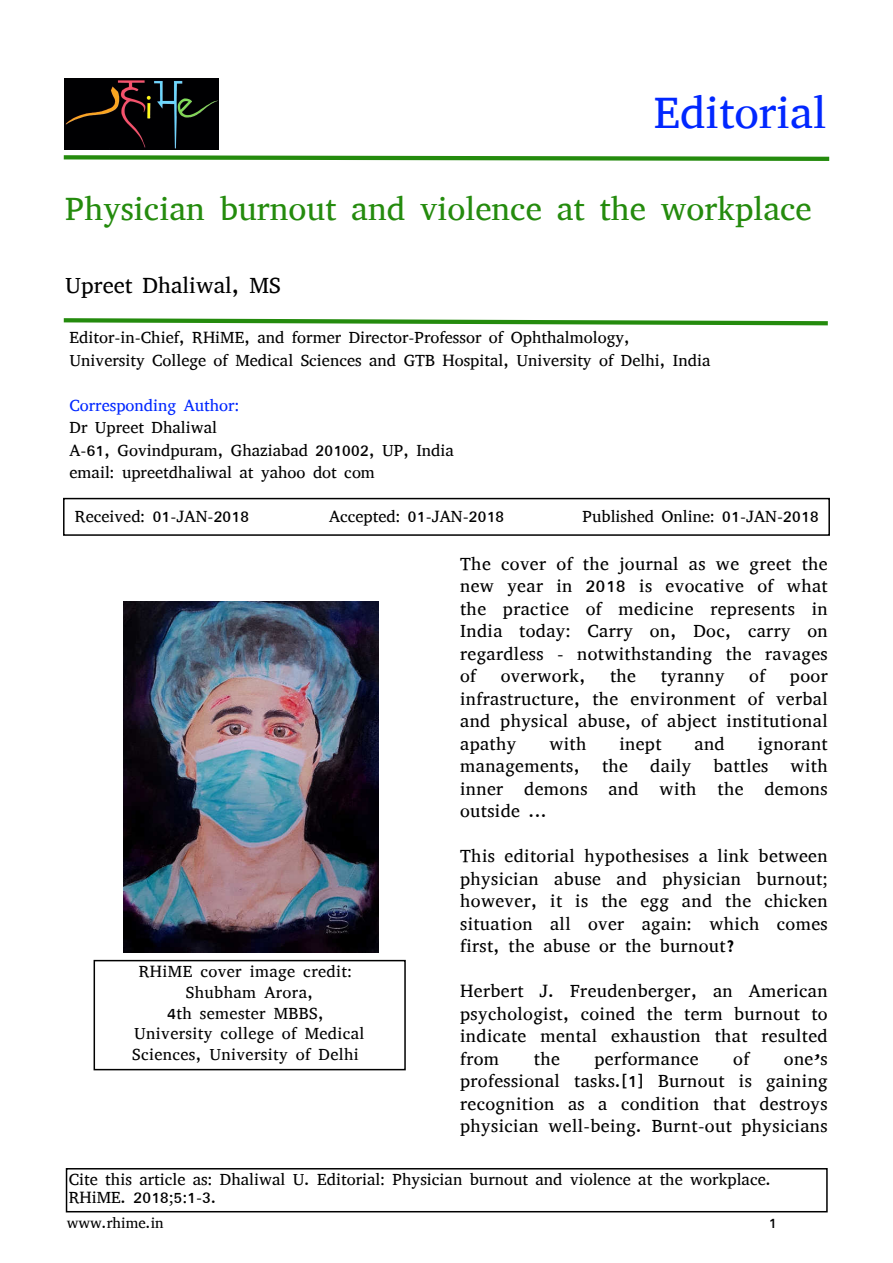
<style>
.page{position:relative;width:893px;height:1263px;background:#fff}
.page>*{position:absolute;margin:0;border:0;box-sizing:border-box;transform-origin:0 0}
.t1{font:45px "Abyssinica SIL";color:#0127ff}
.t2{font:33px "Abyssinica SIL";color:#248b0d}
.t3{font:22.5px "Abyssinica SIL";color:#000}
.t4{font:18px/22.5px "Abyssinica SIL";letter-spacing:.02em;color:#000;text-align:justify}
.t5{font:16.5px/22.5px "Abyssinica SIL";color:#000}
.t6{font:16.5px/20.7px "Abyssinica SIL";letter-spacing:.02em;color:#000;text-align:center}
.t7{font:16.5px "Abyssinica SIL";color:#0127ff}
.t8{font:15px "Abyssinica SIL";color:#000}
</style>
<div class="page">
<div style="left:66px;top:1168px;width:762px;height:44px;border:2px solid #000"></div>
<svg style="left:63px;top:155px;width:767px;height:6px"></svg>
<img style="left:65px;top:79px;width:154px;height:71px">
<svg style="left:63px;top:318px;width:765px;height:8px"></svg>
<div style="left:63px;top:498px;width:767px;height:38px;border:2px solid #000"></div>
<img style="left:123px;top:602px;width:255px;height:350px">
<div style="left:94px;top:960px;width:312px;height:110px;border:2px solid #000"></div>
<h1 class="t1" style="left:654px;top:90px;width:174px">Editorial</h1>
<h2 class="t2" style="left:65px;top:192px;width:748px">Physician burnout and violence at the workplace</h2>
<p class="t3" style="left:65px;top:274px;width:217px">Upreet Dhaliwal, MS</p>
<p class="t5" style="left:70px;top:326px;width:642px">Editor-in-Chief, RHiME, and former Director-Professor of Ophthalmology,<br>University College of Medical Sciences and GTB Hospital, University of Delhi, India</p>
<p class="t7" style="left:70px;top:397px;width:171px">Corresponding Author:</p>
<p class="t5" style="left:70px;top:416px;width:386px">Dr Upreet Dhaliwal<br>A-61, Govindpuram, Ghaziabad 201002, UP, India email: upreetdhaliwal at yahoo dot com</p>
<p class="t5" style="left:75px;top:505px;width:176px">Received: 01-JAN-2018</p>
<p class="t5" style="left:329px;top:505px;width:177px">Accepted: 01-JAN-2018</p>
<p class="t5" style="left:583px;top:505px;width:238px">Published Online: 01-JAN-2018</p>
<p class="t6" style="left:132px;top:961px;width:234px">RHiME cover image credit:<br>Shubham Arora,<br>4th semester MBBS,<br>University college of Medical<br>Sciences, University of Delhi</p>
<p class="t4" style="left:460px;top:552px;width:369px">The cover of the journal as we greet the new year in 2018 is evocative of what the practice of medicine represents in India today: Carry on, Doc, carry on regardless - notwithstanding the ravages of</p>
<p class="t4" style="left:501px;top:665px;width:86px">overwork,</p>
<p class="t4" style="left:610px;top:665px;width:27px">the</p>
<p class="t4" style="left:661px;top:665px;width:65px">tyranny</p>
<p class="t4" style="left:749px;top:665px;width:18px">of</p>
<p class="t4" style="left:460px;top:665px;width:369px;text-indent:330px">poor infrastructure, the environment of verbal and physical abuse, of abject institutional apathy</p>
<p class="t4" style="left:549px;top:732px;width:39px">with</p>
<p class="t4" style="left:619px;top:732px;width:44px">inept</p>
<p class="t4" style="left:694px;top:732px;width:32px">and</p>
<p class="t4" style="left:460px;top:732px;width:369px;text-indent:298px">ignorant managements, the daily battles with inner demons and with the demons outside ...</p>
<p class="t4" style="left:460px;top:845px;width:369px">This editorial hypothesises a link between physician abuse and physician burnout; however, it is the egg and the chicken situation all over again: which comes first, the abuse or the burnout?</p>
<p class="t4" style="left:460px;top:980px;width:369px">Herbert J. Freudenberger, an American psychologist, coined the term burnout to indicate mental exhaustion that resulted from</p>
<p class="t4" style="left:534px;top:1047px;width:27px">the</p>
<p class="t4" style="left:594px;top:1047px;width:106px">performance</p>
<p class="t4" style="left:733px;top:1047px;width:18px">of</p>
<p class="t4" style="left:460px;top:1047px;width:369px;text-indent:324px">one’s professional tasks.[1] Burnout is gaining recognition as a condition that destroys physician well-being. Burnt-out physicians</p>
<p class="t5" style="left:69px;top:1170px;width:704px;line-height:18px">Cite this article as: Dhaliwal U. Editorial: Physician burnout and violence at the workplace.<br>RHiME. 2018;5:1-3.</p>
<p class="t8" style="left:67px;top:1215px;width:98px">www.rhime.in</p>
<p class="t8" style="left:769px;top:1215px;width:10px">1</p>
</div>
